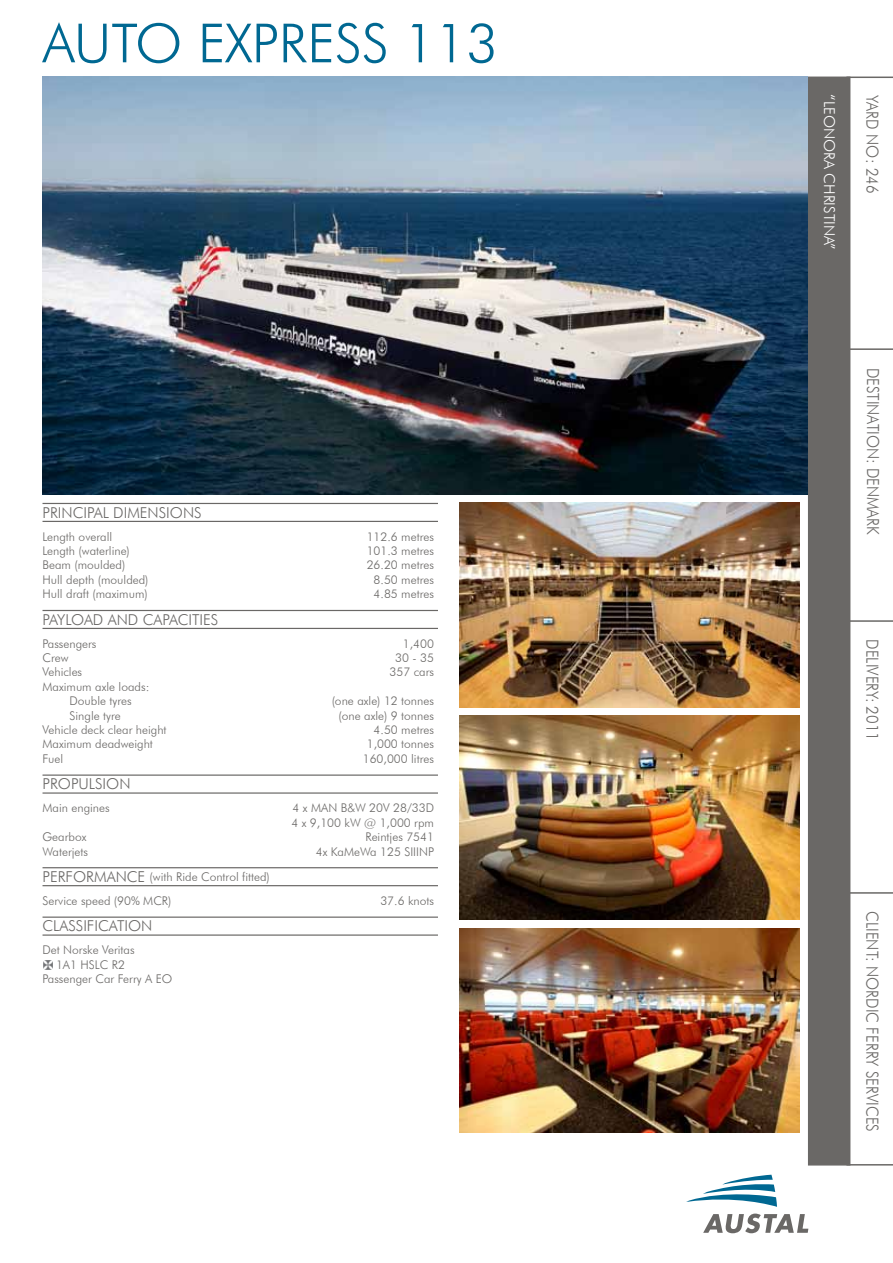
<style>
.page{position:relative;width:893px;height:1263px;background:#fff}
.page>*{position:absolute;margin:0;border:0;box-sizing:border-box;transform-origin:0 0}
.t1{font:300 54px "Futura BT";color:#006892}
.t2{font:300 16.65px "Futura BT";color:#6a6866;scale:.9 1}
.t3{font:300 15px "Futura BT";color:#6a6866}
.t4{font:300 15px "Futura BT";color:#fff}
.t5{font:300 12px/14.4px "Futura BT";color:#6a6866}
.s1{font-size:15px}
</style>
<div class="page">
<div style="left:808px;top:77px;width:42px;height:1088px;background:#6a6866"></div>
<hr style="left:846px;top:77px;width:47px;height:1px;background:#6a6866">
<hr style="left:846px;top:348px;width:47px;height:2px;background:#6a6866">
<hr style="left:846px;top:620px;width:47px;height:2px;background:#6a6866">
<hr style="left:846px;top:892px;width:47px;height:2px;background:#6a6866">
<hr style="left:846px;top:1164px;width:47px;height:1px;background:#6a6866">
<svg style="left:686px;top:1175px;width:91px;height:32px"></svg>
<svg style="left:703px;top:1213px;width:105px;height:20px"></svg>
<img style="left:43px;top:77px;width:765px;height:418px">
<img style="left:459px;top:503px;width:341px;height:204px">
<img style="left:459px;top:716px;width:341px;height:204px">
<img style="left:459px;top:928px;width:341px;height:204px">
<hr style="left:43px;top:521px;width:395px;height:1px;background:#6a6866">
<hr style="left:43px;top:503px;width:395px;height:1px;background:#6a6866">
<hr style="left:43px;top:628px;width:395px;height:1px;background:#6a6866">
<hr style="left:43px;top:610px;width:395px;height:1px;background:#6a6866">
<hr style="left:43px;top:792px;width:395px;height:2px;background:#6a6866">
<hr style="left:43px;top:774px;width:395px;height:2px;background:#6a6866">
<hr style="left:43px;top:885px;width:395px;height:1px;background:#6a6866">
<hr style="left:43px;top:867px;width:395px;height:1px;background:#6a6866">
<hr style="left:43px;top:934px;width:395px;height:2px;background:#6a6866">
<hr style="left:43px;top:916px;width:395px;height:2px;background:#6a6866">
<svg style="left:43px;top:960px;width:9px;height:9px"></svg>
<h1 class="t1" style="left:43px;top:10px;width:457px">AUTO EXPRESS 113</h1>
<p class="t3" style="left:43px;top:503px;width:161px">PRINCIPAL DIMENSIONS</p>
<p class="t5" style="left:43px;top:529px;width:71px">Length overall</p>
<p class="t5" style="left:367px;top:529px;width:69px">112.6 metres</p>
<p class="t5" style="left:43px;top:543px;width:89px">Length (waterline)</p>
<p class="t5" style="left:367px;top:543px;width:69px">101.3 metres</p>
<p class="t5" style="left:43px;top:558px;width:84px">Beam (moulded)</p>
<p class="t5" style="left:367px;top:558px;width:69px">26.20 metres</p>
<p class="t5" style="left:43px;top:572px;width:108px">H ull depth (moulded)</p>
<p class="t5" style="left:374px;top:572px;width:62px">8.50 metres</p>
<p class="t5" style="left:43px;top:587px;width:107px">H ull draft (maximum)</p>
<p class="t5" style="left:374px;top:587px;width:62px">4.85 metres</p>
<p class="t3" style="left:43px;top:610px;width:177px">PAYLOAD AND CAPACITIES</p>
<p class="t5" style="left:43px;top:636px;width:56px">Passengers</p>
<p class="t5" style="left:403px;top:636px;width:33px">1,400</p>
<p class="t5" style="left:43px;top:650px;width:28px">Crew</p>
<p class="t5" style="left:395px;top:650px;width:40px">30 - 35</p>
<p class="t5" style="left:43px;top:665px;width:41px">Vehicles</p>
<p class="t5" style="left:389px;top:665px;width:46px">357 cars</p>
<p class="t5" style="left:70px;top:679px;width:81px;text-indent:-27px">Maximum axle loads:<br>Double tyres</p>
<p class="t5" style="left:332px;top:694px;width:104px">(one axle) 12 tonnes</p>
<p class="t5" style="left:70px;top:708px;width:53px">Single tyre</p>
<p class="t5" style="left:339px;top:708px;width:97px">(one axle) 9 tonnes</p>
<p class="t5" style="left:43px;top:722px;width:126px">Vehicle deck clear height</p>
<p class="t5" style="left:374px;top:722px;width:62px">4.50 metres</p>
<p class="t5" style="left:43px;top:737px;width:112px">Maximum deadweight</p>
<p class="t5" style="left:367px;top:737px;width:69px">1,000 tonnes</p>
<p class="t5" style="left:43px;top:751px;width:22px">Fuel</p>
<p class="t5" style="left:363px;top:751px;width:73px">160,000 litres</p>
<p class="t3" style="left:43px;top:775px;width:90px">PROPULSION</p>
<p class="t5" style="left:43px;top:801px;width:69px">Main engines</p>
<p class="t5" style="left:291px;top:801px;width:144px">4 x MAN B&amp;W 20V 28/33D<br>4 x 9,100 kW @ 1,000 rpm</p>
<p class="t5" style="left:43px;top:829px;width:45px">Gearbox</p>
<p class="t5" style="left:366px;top:829px;width:70px">Reintjes 7541</p>
<p class="t5" style="left:43px;top:844px;width:47px">Waterjets</p>
<p class="t5" style="left:316px;top:844px;width:120px">4x KaMeWa 125 SIIINP</p>
<p class="t5" style="left:43px;top:864px;width:229px;line-height:24.5px"><span class="s1">PERFORMANCE</span> (with Ride Control fitted)<br>Service speed (90% MCR)</p>
<p class="t5" style="left:380px;top:893px;width:55px">37.6 knots</p>
<p class="t3" style="left:43px;top:917px;width:111px">CLASSIFICATION</p>
<p class="t5" style="left:43px;top:943px;width:94px">Det Norske Veritas</p>
<p class="t5" style="left:56px;top:957px;width:71px">1A1 HSLC R2</p>
<p class="t5" style="left:43px;top:971px;width:131px">Passenger Car Ferry A EO</p>
<p class="t4" style="left:839px;top:94px;width:157px;rotate:90deg">“Leonora Christina”</p>
<h2 class="t2" style="left:883px;top:95px;width:111px;rotate:90deg">YARD NO: 246</h2>
<h2 class="t2" style="left:883px;top:368px;width:188px;rotate:90deg">DESTINATION: DENMARK</h2>
<h2 class="t2" style="left:883px;top:639px;width:115px;rotate:90deg">DELIVERY: 2011</h2>
<h2 class="t2" style="left:883px;top:911px;width:244px;rotate:90deg">CLIENT: Nordic Ferry Services</h2>
</div>
